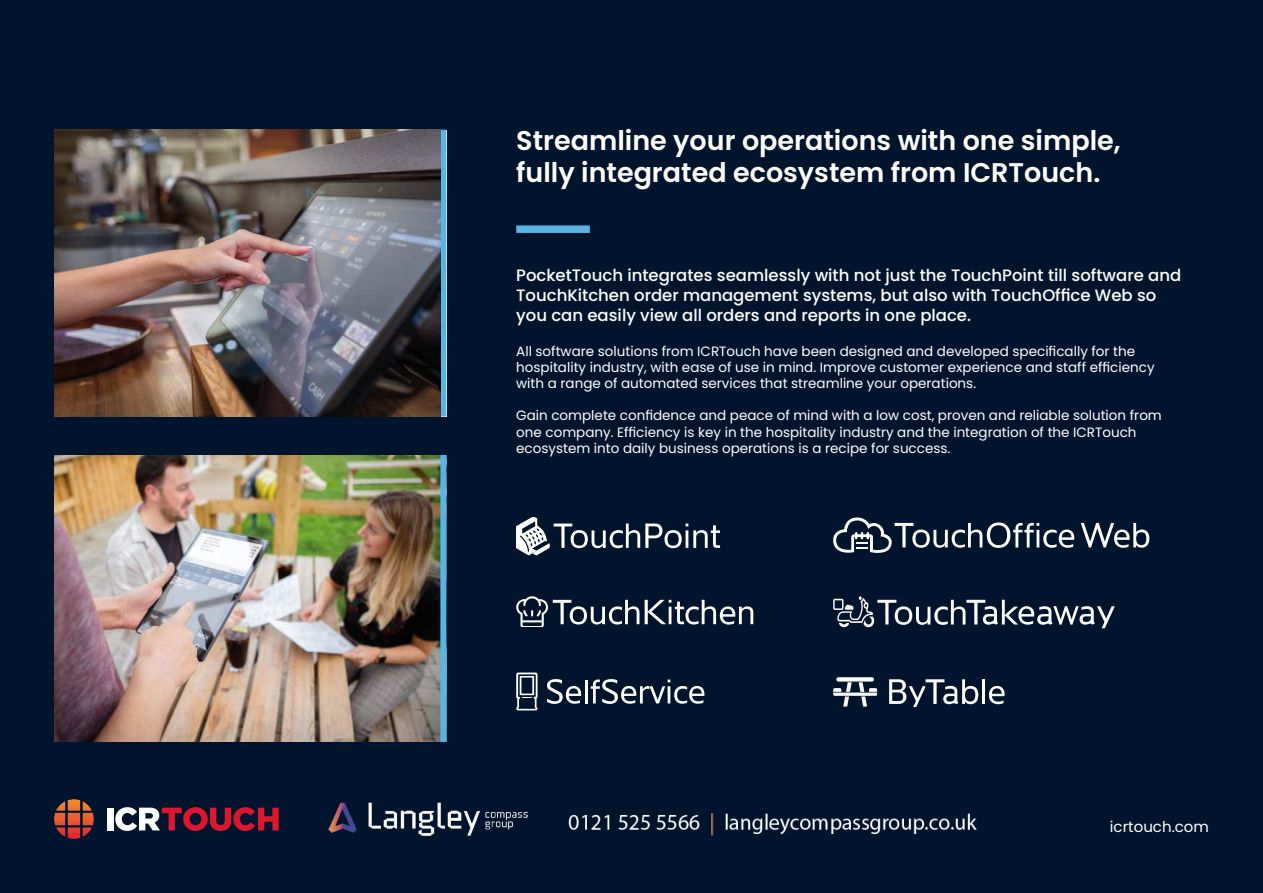
<style>
.page{position:relative;width:1263px;height:893px;background:#00142e}
.page>*{position:absolute;margin:0;border:0;box-sizing:border-box;transform-origin:0 0}
.t1{font:600 27px/32.4px "Poppins";color:#fff}
.t2{font:500 16.5px/19.8px "Poppins";color:#fff}
.t3{font:15px "Poppins";color:#fff}
.t4{font:13.5px/16.2px "Poppins";color:#fff}
</style>
<div class="page">
<svg style="left:1081px;top:523px;width:68px;height:25px"></svg>
<svg style="left:833px;top:517px;width:241px;height:36px"></svg>
<svg style="left:516px;top:596px;width:123px;height:31px"></svg>
<svg style="left:645px;top:600px;width:108px;height:25px"></svg>
<svg style="left:833px;top:596px;width:282px;height:32px"></svg>
<svg style="left:889px;top:679px;width:89px;height:28px"></svg>
<hr style="left:982px;top:679px;width:3px;height:25px;background:#fff">
<svg style="left:989px;top:686px;width:15px;height:18px"></svg>
<div style="left:836px;top:677px;width:38px;height:5px;background:#fff;border-radius:2px"></div>
<svg style="left:833px;top:682px;width:44px;height:24px"></svg>
<svg style="left:547px;top:679px;width:34px;height:25px"></svg>
<hr style="left:585px;top:679px;width:2px;height:24px;background:#fff">
<svg style="left:591px;top:679px;width:113px;height:25px"></svg>
<svg style="left:516px;top:673px;width:22px;height:37px"></svg>
<svg style="left:516px;top:518px;width:204px;height:37px"></svg>
<svg style="left:115px;top:807px;width:164px;height:24px"></svg>
<div style="left:107px;top:808px;width:6px;height:22px;background:#fff"></div>
<svg style="left:54px;top:799px;width:40px;height:40px"></svg>
<div style="left:440px;top:130px;width:6px;height:286px;background:#56b5e4"></div>
<img style="left:54px;top:455px;width:386px;height:287px">
<div style="left:516px;top:225px;width:74px;height:8px;background:#56b5e4"></div>
<img style="left:54px;top:130px;width:386px;height:286px">
<div style="left:440px;top:455px;width:6px;height:287px;background:#56b5e4"></div>
<img style="left:328px;top:802px;width:649px;height:34px">
<h1 class="t1" style="left:516px;top:126px;width:606px">Streamline your operations with one simple, fully integrated ecosystem from ICRTouch.</h1>
<p class="t2" style="left:516px;top:267px;width:666px">PocketTouch integrates seamlessly with not just the TouchPoint till software and<br>TouchKitchen order management systems, but also with TouchOf昀椀ce Web so you can easily view all orders and reports in one place.</p>
<p class="t4" style="left:516px;top:343px;width:640px">All software solutions from ICRTouch have been designed and developed speci昀椀cally for the hospitality industry, with ease of use in mind. Improve customer experience and staff ef昀椀ciency with a range of automated services that streamline your operations.</p>
<p class="t4" style="left:516px;top:408px;width:647px">Gain complete con昀椀dence and peace of mind with a low cost, proven and reliable solution from one company. Ef昀椀ciency is key in the hospitality industry and the integration of the ICRTouch ecosystem into daily business operations is a recipe for success.</p>
<p class="t3" style="left:1110px;top:820px;width:101px">icrtouch.com</p>
</div>
